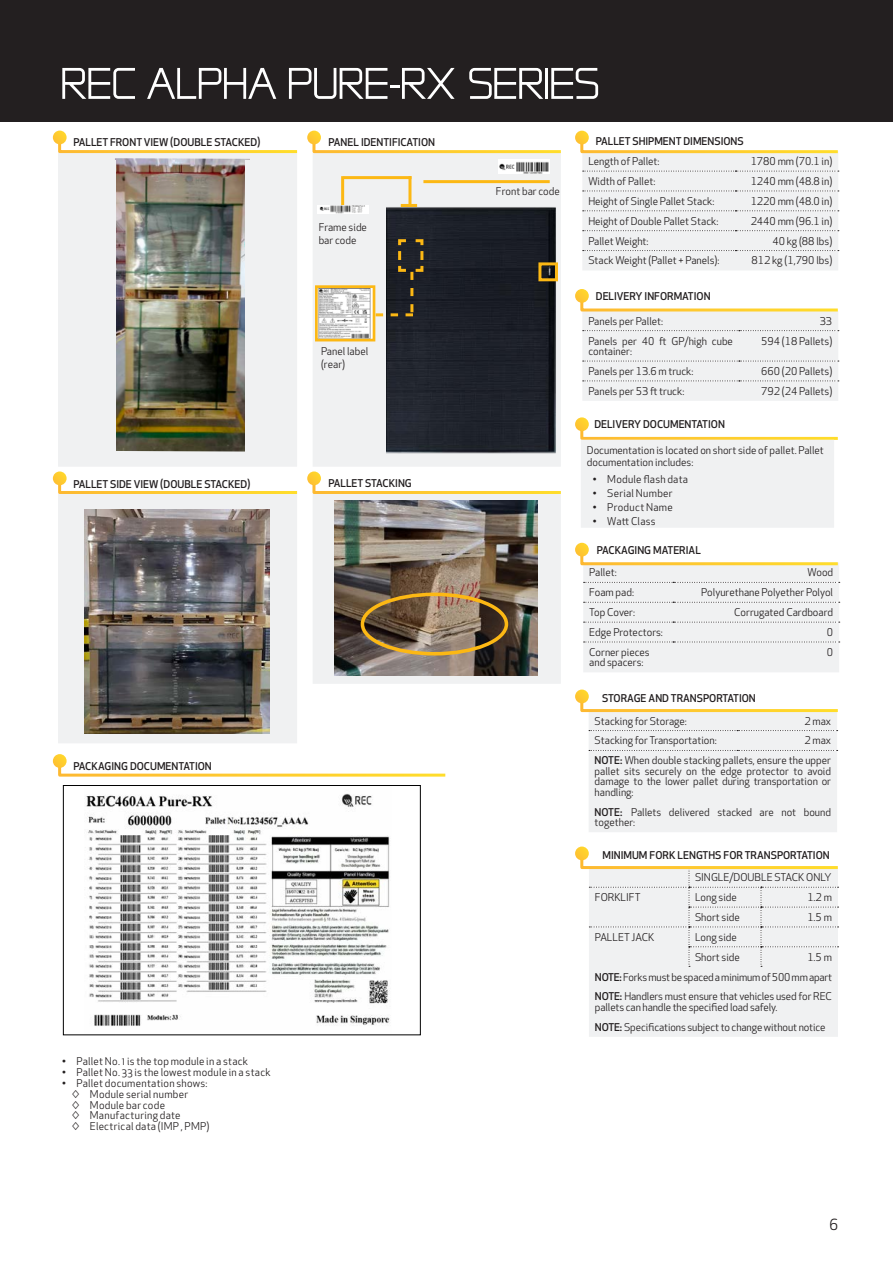
<style>
.page{position:relative;width:893px;height:1263px;background:#fff}
.page>*{position:absolute;margin:0;border:0;box-sizing:border-box;transform-origin:0 0}
.t1{font:52.5px "REC Tech 2011";color:#fff}
.t2{font:15px "Apex New";color:#231f20}
.t3{font:10.5px/20px "Apex New";color:#231f20}
.t4{font:500 10.5px "Apex New";color:#231f20}
.t5{font:10.5px/10.9px "Apex New";letter-spacing:.025em;color:#231f20}
.t6{font:10.5px "Apex New";letter-spacing:.02em;color:#231f20}
.t7{font:10.5px "Apex New";letter-spacing:.03em;color:#231f20}
.s1{font-weight:500}
</style>
<div class="page">
<div style="left:313px;top:152px;width:248px;height:315px;background:#f0f1f2"></div>
<div style="left:58px;top:151px;width:239px;height:316px;background:#f0f1f2"></div>
<div style="left:58px;top:492px;width:239px;height:251px;background:#f0f1f2"></div>
<div style="left:313px;top:491px;width:248px;height:193px;background:#f0f1f2"></div>
<div style="left:0;top:0;width:893px;height:122px;background:#231f20"></div>
<svg style="left:580px;top:857px;width:259px;height:180px"></svg>
<svg style="left:575px;top:846px;width:14px;height:14px"></svg>
<svg style="left:580px;top:140px;width:260px;height:130px"></svg>
<svg style="left:575px;top:131px;width:14px;height:13px"></svg>
<svg style="left:580px;top:300px;width:260px;height:101px"></svg>
<svg style="left:575px;top:289px;width:14px;height:14px"></svg>
<svg style="left:575px;top:417px;width:14px;height:14px"></svg>
<svg style="left:580px;top:552px;width:261px;height:120px"></svg>
<svg style="left:575px;top:543px;width:14px;height:13px"></svg>
<svg style="left:580px;top:699px;width:259px;height:133px"></svg>
<svg style="left:575px;top:689px;width:14px;height:14px"></svg>
<svg style="left:58px;top:143px;width:240px;height:12px"></svg>
<svg style="left:53px;top:131px;width:14px;height:13px"></svg>
<svg style="left:58px;top:482px;width:240px;height:13px"></svg>
<svg style="left:53px;top:471px;width:14px;height:14px"></svg>
<svg style="left:312px;top:140px;width:249px;height:15px"></svg>
<svg style="left:307px;top:131px;width:14px;height:13px"></svg>
<svg style="left:58px;top:765px;width:388px;height:12px"></svg>
<div style="left:53px;top:754px;width:14px;height:14px;background:#fecb30;border-radius:7px"></div>
<svg style="left:312px;top:481px;width:249px;height:14px"></svg>
<svg style="left:307px;top:471px;width:14px;height:14px"></svg>
<svg style="left:579px;top:426px;width:259px;height:102px"></svg>
<img style="left:86px;top:793px;width:304px;height:233px">
<div style="left:63px;top:785px;width:358px;height:250px;border:1px solid #000"></div>
<img style="left:85px;top:509px;width:184px;height:224px">
<img style="left:115px;top:158px;width:135px;height:293px">
<div style="left:98px;top:160px;width:18px;height:303px;background:#f0f1f2"></div>
<div style="left:245px;top:160px;width:19px;height:303px;background:#f0f1f2"></div>
<img style="left:334px;top:500px;width:204px;height:176px">
<div style="left:361px;top:593px;width:147px;height:62px;border:4px solid #fcb814;border-radius:50%"></div>
<img style="left:319px;top:289px;width:52px;height:48px">
<img style="left:317px;top:205px;width:52px;height:9px">
<hr style="left:423px;top:180px;width:127px;height:3px;background:#fcb814">
<div style="left:315px;top:285px;width:60px;height:56px;border:3px solid #fcb814"></div>
<hr style="left:341px;top:176px;width:3px;height:29px;background:#fcb814">
<hr style="left:344px;top:176px;width:67px;height:3px;background:#fcb814">
<hr style="left:408px;top:176px;width:3px;height:28px;background:#fcb814">
<img style="left:498px;top:159px;width:52px;height:14px">
<img style="left:386px;top:205px;width:173px;height:250px">
<svg style="left:376px;top:238px;width:49px;height:78px"></svg>
<div style="left:538px;top:262px;width:20px;height:19px;border:3px solid #fcb814"></div>
<hr style="left:401px;top:204px;width:16px;height:3px;background:#fcb814">
<h1 class="t1" style="left:61px;top:59px;width:540px">REC ALPHA PURE-RX SERIES</h1>
<p class="t4" style="left:74px;top:135px;width:189px">PALLET FRONT VIEW (DOUBLE STACKED)</p>
<p class="t4" style="left:329px;top:135px;width:108px">PANEL IDENTIFICATION</p>
<p class="t3" style="left:319px;top:221px;width:50px;line-height:12.6px">Frame side bar code</p>
<p class="t3" style="left:321px;top:345px;width:49px;line-height:12.6px">Panel label (rear)</p>
<p class="t4" style="left:74px;top:477px;width:179px">PALLET SIDE VIEW (DOUBLE STACKED)</p>
<p class="t4" style="left:329px;top:476px;width:85px">PALLET STACKING</p>
<p class="t4" style="left:74px;top:759px;width:140px">PACKAGING DOCUMENTATION</p>
<p class="t5" style="left:62px;top:1056px;width:188px">• Pallet No. 1 is the top module in a stack</p>
<p class="t5" style="left:62px;top:1066px;width:210px">• Pallet No. 33 is the lowest module in a stack</p>
<p class="t5" style="left:72px;top:1077px;width:139px;text-indent:-10px">• Pallet documentation shows: ◊ Module serial number<br>◊ Module bar code<br>◊ Manufacturing date<br>◊ Electrical data (IMP , PMP)</p>
<p class="t3" style="left:496px;top:181px;width:65px">Front bar code</p>
<p class="t4" style="left:596px;top:134px;width:149px">PALLET SHIPMENT DIMENSIONS</p>
<p class="t3" style="left:588px;top:151px;width:73px">Length of Pallet:</p>
<p class="t3" style="left:751px;top:151px;width:83px">1780 mm (70.1 in)</p>
<p class="t3" style="left:588px;top:171px;width:69px">Width of Pallet:</p>
<p class="t3" style="left:751px;top:171px;width:83px">1240 mm (48.8 in)</p>
<p class="t3" style="left:588px;top:191px;width:128px">Height of Single Pallet Stack:</p>
<p class="t3" style="left:751px;top:191px;width:83px">1220 mm (48.0 in)</p>
<p class="t3" style="left:588px;top:211px;width:132px">Height of Double Pallet Stack:</p>
<p class="t3" style="left:751px;top:211px;width:83px">2440 mm (96.1 in)</p>
<p class="t3" style="left:588px;top:231px;width:62px">Pallet Weight:</p>
<p class="t3" style="left:772px;top:231px;width:61px">40 kg (88 lbs)</p>
<p class="t3" style="left:588px;top:251px;width:133px">Stack Weight (Pallet + Panels):</p>
<p class="t3" style="left:752px;top:251px;width:82px">812 kg (1,790 lbs)</p>
<p class="t4" style="left:596px;top:289px;width:116px">DELIVERY INFORMATION</p>
<p class="t3" style="left:588px;top:311px;width:76px">Panels per Pallet:</p>
<p class="t3" style="left:820px;top:311px;width:14px">33</p>
<p class="t3" style="left:588px;top:335px;width:146px;line-height:10.5px">Panels per 40 ft GP/high cube container:</p>
<p class="t3" style="left:761px;top:331px;width:73px">594 (18 Pallets)</p>
<p class="t3" style="left:588px;top:361px;width:107px">Panels per 13.6 m truck:</p>
<p class="t3" style="left:761px;top:361px;width:73px">660 (20 Pallets)</p>
<p class="t3" style="left:588px;top:381px;width:97px">Panels per 53 ft truck:</p>
<p class="t3" style="left:761px;top:381px;width:73px">792 (24 Pallets)</p>
<p class="t4" style="left:594px;top:417px;width:132px">DELIVERY DOCUMENTATION</p>
<p class="t3" style="left:587px;top:443px;width:239px;line-height:12.6px">Documentation is located on short side of pallet. Pallet documentation includes:</p>
<p class="t6" style="left:593px;top:473px;width:97px">• Module flash data</p>
<p class="t5" style="left:593px;top:488px;width:81px">• Serial Number</p>
<p class="t7" style="left:593px;top:500px;width:81px">• Product Name</p>
<p class="t6" style="left:593px;top:514px;width:64px">• Watt Class</p>
<p class="t4" style="left:597px;top:543px;width:106px">PACKAGING MATERIAL</p>
<p class="t3" style="left:589px;top:563px;width:29px">Pallet:</p>
<p class="t3" style="left:808px;top:563px;width:27px">Wood</p>
<p class="t3" style="left:589px;top:582px;width:46px">Foam pad:</p>
<p class="t3" style="left:701px;top:582px;width:133px">Polyurethane Polyether Polyol</p>
<p class="t3" style="left:589px;top:602px;width:47px">Top Cover:</p>
<p class="t3" style="left:734px;top:602px;width:100px">Corrugated Cardboard</p>
<p class="t3" style="left:589px;top:622px;width:75px">Edge Protectors:</p>
<p class="t3" style="left:827px;top:622px;width:8px">0</p>
<p class="t3" style="left:589px;top:647px;width:62px;line-height:10.5px">Corner pieces and spacers:</p>
<p class="t3" style="left:827px;top:642px;width:8px">0</p>
<p class="t4" style="left:602px;top:691px;width:155px">STORAGE AND TRANSPORTATION</p>
<p class="t3" style="left:595px;top:711px;width:94px">Stacking for Storage:</p>
<p class="t3" style="left:804px;top:711px;width:28px">2 max</p>
<p class="t3" style="left:595px;top:731px;width:124px">Stacking for Transportation:</p>
<p class="t3" style="left:595px;top:731px;width:238px;text-align:right">2 max<br><span class="s1">NOTE:</span> When double stacking pallets, ensure the upper</p>
<p class="t3" style="left:595px;top:766px;width:238px;line-height:10.5px;text-align:justify">pallet sits securely on the edge protector to avoid damage to the lower pallet during transportation or handling:</p>
<p class="t3" style="left:595px;top:807px;width:238px;line-height:10.5px"><span class="s1">NOTE:</span> Pallets delivered stacked are not bound together:</p>
<p class="t4" style="left:602px;top:848px;width:229px">MINIMUM FORK LENGTHS FOR TRANSPORTATION</p>
<p class="t3" style="left:695px;top:867px;width:138px">SINGLE/DOUBLE STACK ONLY</p>
<p class="t3" style="left:595px;top:887px;width:47px">FORKLIFT</p>
<p class="t3" style="left:695px;top:887px;width:43px">Long side</p>
<p class="t3" style="left:807px;top:887px;width:26px">1.2 m</p>
<p class="t3" style="left:695px;top:907px;width:46px">Short side</p>
<p class="t3" style="left:807px;top:907px;width:26px">1.5 m</p>
<p class="t3" style="left:595px;top:927px;width:61px">PALLET JACK</p>
<p class="t3" style="left:695px;top:927px;width:46px">Long side<br>Short side</p>
<p class="t3" style="left:595px;top:947px;width:239px;text-align:justify;text-indent:212px">1.5 m <span class="s1">NOTE:</span> Forks must be spaced a minimum of 500 mm apart <span class="s1">NOTE:</span> Handlers must ensure that vehicles used for REC</p>
<p class="t3" style="left:595px;top:997px;width:232px">pallets can handle the specified load safely.<br><span class="s1">NOTE:</span> Specifications subject to change without notice</p>
<h2 class="t2" style="left:829px;top:1215px;width:10px">6</h2>
</div>
